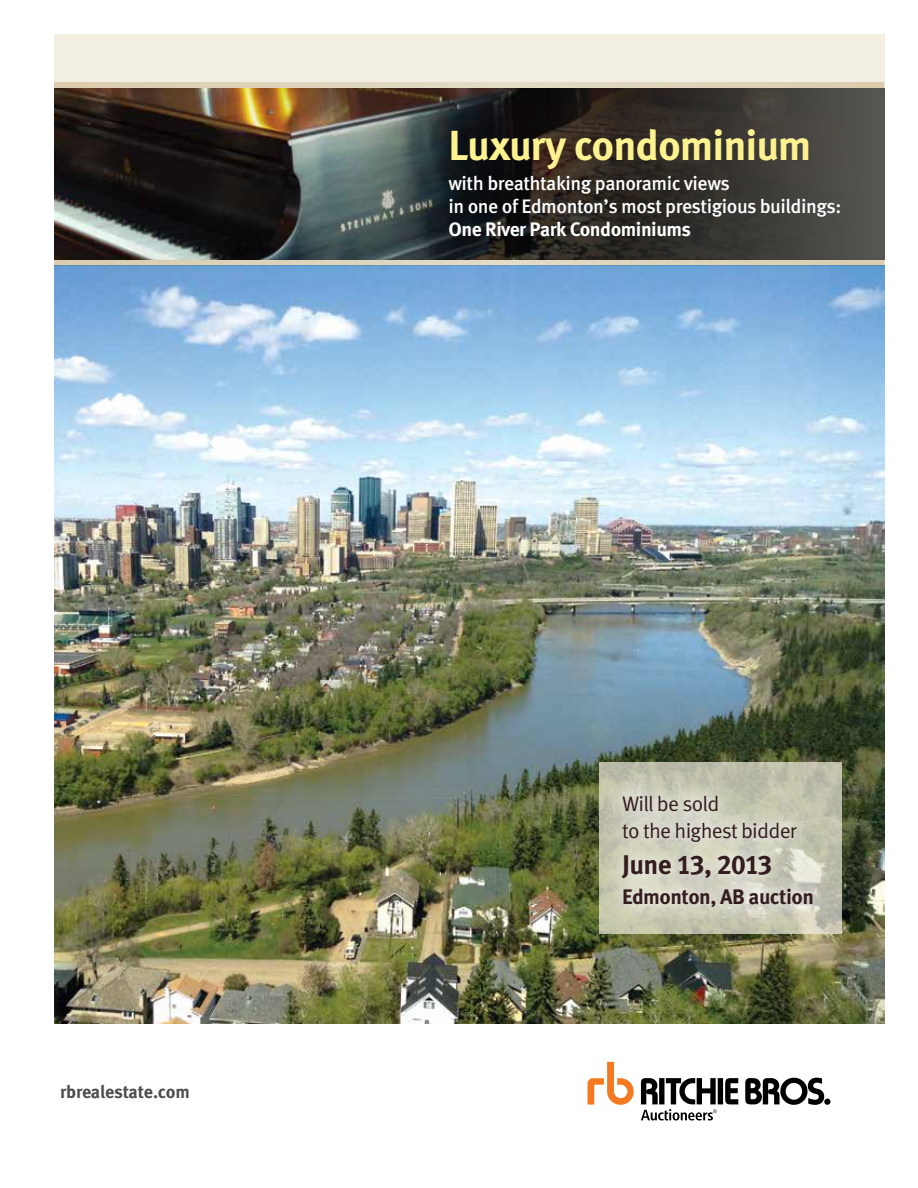
<style>
.page{position:relative;width:918px;height:1188px;background:#fff}
.page>*{position:absolute;margin:0;border:0;box-sizing:border-box;transform-origin:0 0}
.t1{font:700 42px "Meta Pro";letter-spacing:-.025em;color:#fcf390}
.t2{font:700 27px "Meta Pro";letter-spacing:-.055em;color:#331d1f}
.t3{font:21px/26.1px "Meta Pro";letter-spacing:-.035em;color:#331d1f}
.t4{font:700 21px "Meta Pro";letter-spacing:-.025em;color:#331d1f}
.t5{font:500 19.5px/23.4px "Meta Pro";letter-spacing:-.025em;color:#fff}
.t6{font:700 19.5px "Meta Pro";letter-spacing:-.025em;color:#fff}
.t7{font:700 18px "Meta Pro";letter-spacing:-.015em;color:#4d4d4f}
</style>
<div class="page">
<div style="left:54px;top:34px;width:830px;height:972px;background:#f2eee2"></div>
<img style="left:54px;top:266px;width:830px;height:758px">
<svg style="left:588px;top:1062px;width:46px;height:43px"></svg>
<svg style="left:641px;top:1078px;width:189px;height:42px"></svg>
<img style="left:54px;top:88px;width:168px;height:172px">
<svg style="left:222px;top:88px;width:662px;height:172px;background:#3b3934"></svg>
<div style="left:54px;top:260px;width:830px;height:6px;background:#dfd3bb"></div>
<div style="left:54px;top:82px;width:830px;height:6px;background:#dfd3bb"></div>
<svg style="left:599px;top:762px;width:243px;height:172px;background:#bebeaa"></svg>
<svg style="left:603px;top:776px;width:229px;height:150px;background:#cfcfbd"></svg>
<p class="t7" style="left:60px;top:1078px;width:131px">rbrealestate.com</p>
<h1 class="t1" style="left:448px;top:112px;width:365px">Luxury condominium</h1>
<p class="t5" style="left:448px;top:170px;width:394px">with breathtaking panoramic views<br>in one of Edmonton’s most prestigious buildings:</p>
<p class="t6" style="left:448px;top:214px;width:244px">One River Park Condominiums</p>
<p class="t3" style="left:622px;top:790px;width:176px">Will be sold<br>to the highest bidder</p>
<h2 class="t2" style="left:622px;top:844px;width:152px">June 13, 2013</h2>
<p class="t4" style="left:622px;top:880px;width:193px">Edmonton, AB auction</p>
</div>
